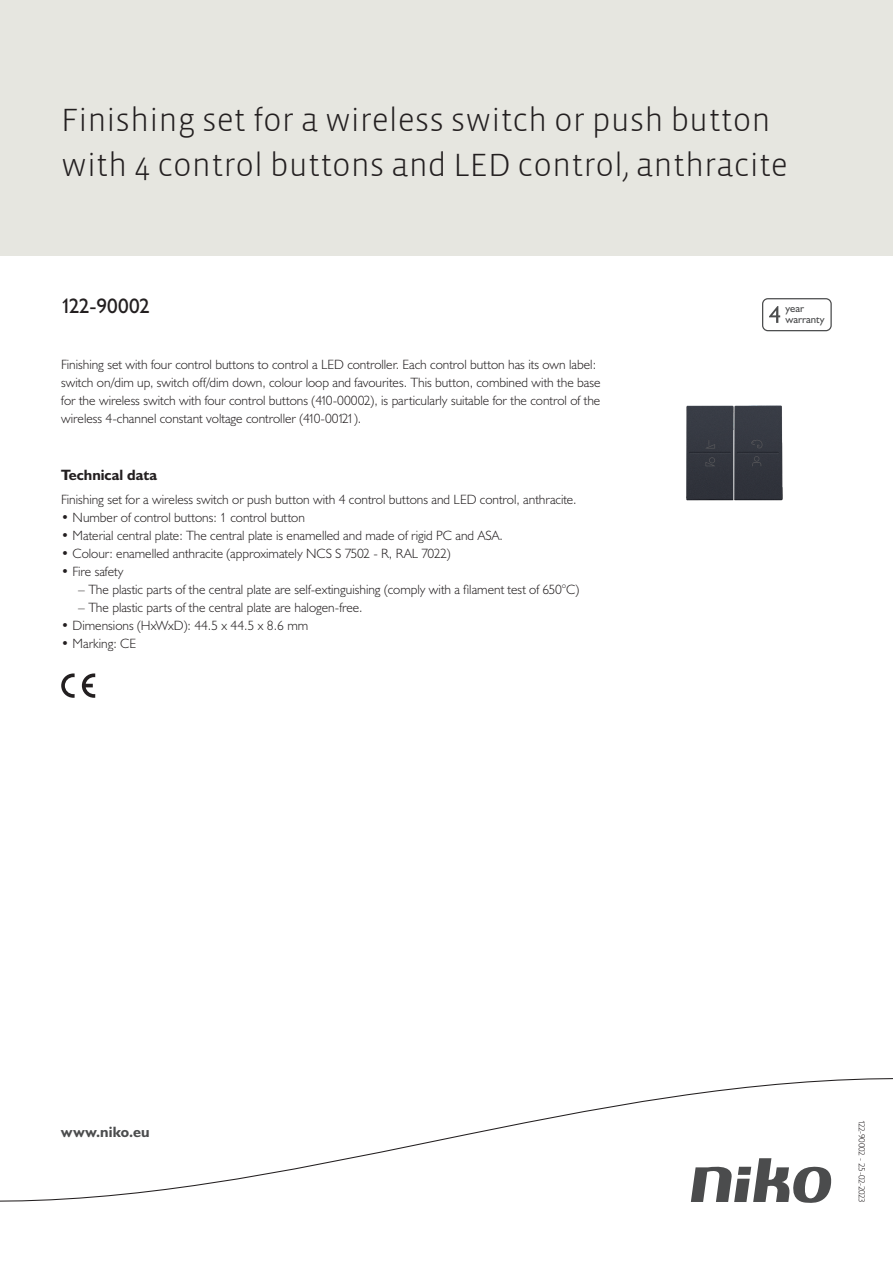
<style>
.page{position:relative;width:893px;height:1263px;background:#fff}
.page>*{position:absolute;margin:0;border:0;box-sizing:border-box;transform-origin:0 0}
.Title_datasheets{font:300 33px/45px "Vista Sans";color:#231f20}
.Article_number{font:21px "Humanist 521 BT";letter-spacing:-.01em;color:#231f20}
.Titles_parts{font:700 15px "Humanist 521 BT";color:#231f20}
.titel_afbeelding{font:700 15px "Humanist 521 BT";letter-spacing:.005em;color:#4b4c4d}
.Platte_tekst_CAB{font:300 13.5px/18px "Humanist 521 BT";color:#231f20}
.USP_Bullets{font:300 13.5px "Humanist 521 BT";color:#231f20}
.USP_Bullets_level_2{font:300 13.5px "Humanist 521 BT";color:#231f20}
.t1{font:10.8px/10.8px "Humanist 521 BT";color:#4b4c4d}
.Revision{font:300 9px "Humanist 521 BT";letter-spacing:-.04em;color:#231f20}
</style>
<div class="page">
<div style="left:0;top:0;width:893px;height:255px;background:#e6e6e0"></div>
<svg style="left:82px;top:673px;width:13px;height:25px"></svg>
<svg style="left:61px;top:673px;width:14px;height:25px"></svg>
<svg style="left:762px;top:298px;width:70px;height:33px"></svg>
<svg style="left:0;top:1078px;width:893px;height:125px"></svg>
<img style="left:686px;top:405px;width:97px;height:96px">
<p class="Title_datasheets" style="left:61px;top:98px;width:728px">Finishing set for a wireless switch or push button with 4 control buttons and LED control, anthracite</p>
<p class="Article_number" style="left:61px;top:293px;width:90px">122-90002</p>
<p class="Platte_tekst_CAB" style="left:61px;top:355px;width:541px">Finishing set with four control buttons to control a LED controller. Each control button has its own label: switch on/dim up, switch off/dim down, colour loop and favourites. This button, combined with the base for the wireless switch with four control buttons (410-00002), is particularly suitable for the control of the wireless 4-channel constant voltage controller (410-00121).</p>
<p class="Titles_parts" style="left:61px;top:465px;width:98px">Technical data</p>
<p class="Platte_tekst_CAB" style="left:61px;top:490px;width:517px">Finishing set for a wireless switch or push button with 4 control buttons and LED control, anthracite.</p>
<p class="USP_Bullets" style="left:61px;top:509px;width:245px">• Number of control buttons: 1 control button</p>
<p class="USP_Bullets" style="left:61px;top:527px;width:443px">• Material central plate: The central plate is enamelled and made of rigid PC and ASA.</p>
<p class="USP_Bullets" style="left:61px;top:545px;width:391px">• Colour: enamelled anthracite (approximately NCS S 7502 - R, RAL 7022)</p>
<p class="USP_Bullets" style="left:61px;top:563px;width:64px">• Fire safety</p>
<p class="USP_Bullets_level_2" style="left:78px;top:581px;width:502px">– The plastic parts of the central plate are self-extinguishing (comply with a filament test of 650°C)</p>
<p class="USP_Bullets_level_2" style="left:78px;top:599px;width:286px">– The plastic parts of the central plate are halogen-free.</p>
<p class="USP_Bullets" style="left:61px;top:617px;width:249px">• Dimensions (HxWxD): 44.5 x 44.5 x 8.6 mm</p>
<p class="USP_Bullets" style="left:61px;top:635px;width:76px">• Marking: CE</p>
<p class="t1" style="left:785px;top:303px;width:41px">year warranty</p>
<p class="titel_afbeelding" style="left:61px;top:1122px;width:90px">www.niko.eu</p>
<p class="Revision" style="left:868px;top:1120px;width:84px;rotate:90deg">122-90002 - 25-02-2023</p>
</div>
